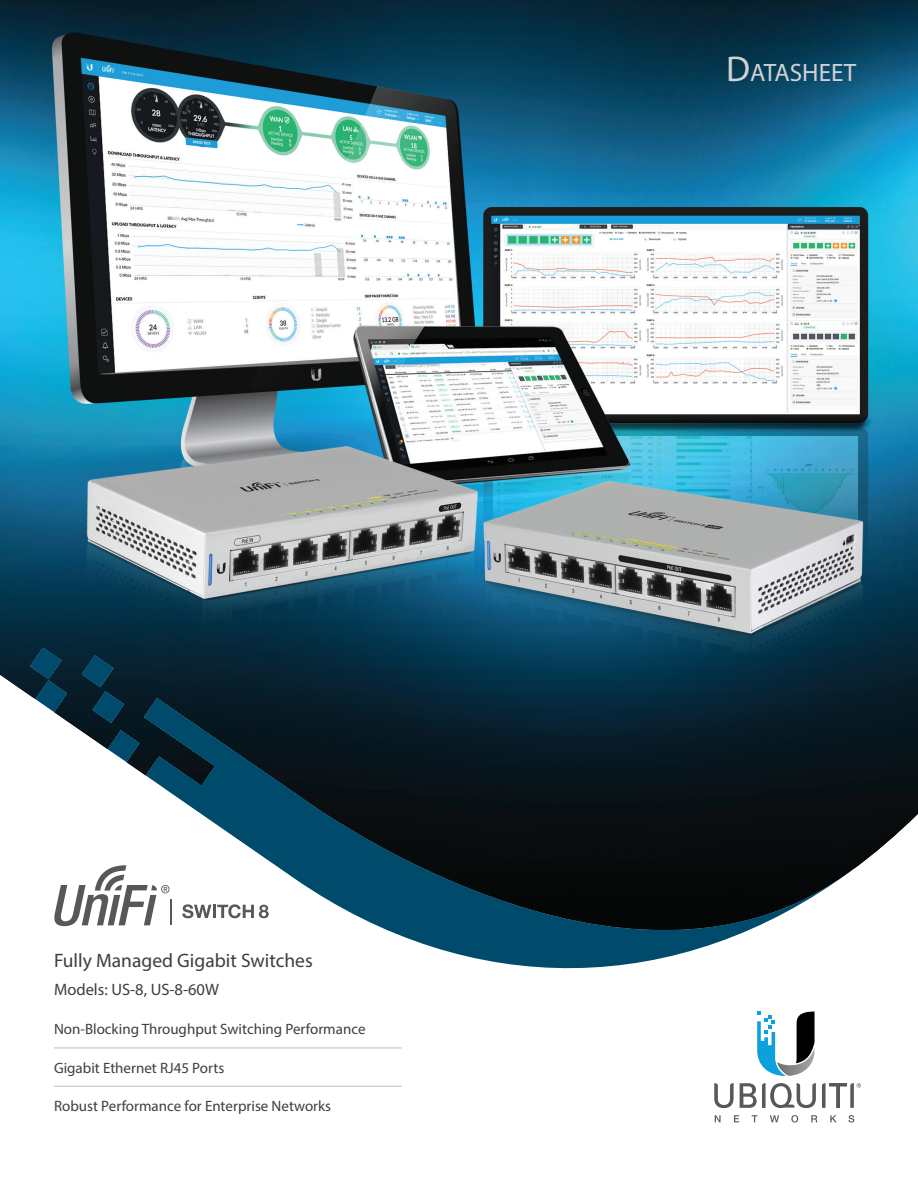
<style>
.page{position:relative;width:918px;height:1188px;background:#fff}
.page>*{position:absolute;margin:0;border:0;box-sizing:border-box;transform-origin:0 0}
.t1{font:25.2px "Myriad Pro";color:#d1d2d4}
.t2{font:19.5px "Myriad Pro";color:#3e3e3f}
.t3{font:16.5px "Myriad Pro";color:#3e3e3f}
.t4{font:15px "Myriad Pro";color:#3e3e3f}
.s1{font-size:36px}
</style>
<div class="page">
<img style="left:0;top:0;width:918px;height:927px">
<svg style="left:54px;top:865px;width:90px;height:61px"></svg>
<hr style="left:54px;top:1048px;width:348px;height:1px;background:#bcbdc0">
<hr style="left:54px;top:1086px;width:348px;height:1px;background:#bcbdc0">
<svg style="left:81px;top:655px;width:43px;height:68px;background:#052e42"></svg>
<svg style="left:108px;top:730px;width:32px;height:32px"></svg>
<svg style="left:144px;top:698px;width:711px;height:271px"></svg>
<svg style="left:30px;top:647px;width:37px;height:65px;background:#19465b"></svg>
<svg style="left:757px;top:1011px;width:58px;height:65px"></svg>
<svg style="left:714px;top:1083px;width:20px;height:25px"></svg>
<svg style="left:740px;top:1083px;width:76px;height:25px"></svg>
<svg style="left:715px;top:1115px;width:6px;height:7px"></svg>
<svg style="left:734px;top:1115px;width:5px;height:7px"></svg>
<svg style="left:752px;top:1115px;width:5px;height:7px"></svg>
<svg style="left:770px;top:1115px;width:9px;height:7px"></svg>
<svg style="left:791px;top:1115px;width:7px;height:8px"></svg>
<svg style="left:811px;top:1115px;width:6px;height:7px"></svg>
<svg style="left:830px;top:1115px;width:6px;height:7px"></svg>
<svg style="left:848px;top:1115px;width:6px;height:8px"></svg>
<svg style="left:822px;top:1083px;width:39px;height:25px"></svg>
<h2 class="t2" style="left:54px;top:948px;width:260px">Fully Managed Gigabit Switches</h2>
<p class="t3" style="left:54px;top:979px;width:167px">Models: US-8, US-8-60W</p>
<p class="t4" style="left:54px;top:1020px;width:313px">Non-Blocking Throughput Switching Performance</p>
<p class="t4" style="left:54px;top:1058px;width:172px">Gigabit Ethernet RJ45 Ports</p>
<p class="t4" style="left:54px;top:1097px;width:279px">Robust Performance for Enterprise Networks</p>
<h1 class="t1" style="left:726px;top:57px;width:132px"><span class="s1">D</span>ATASHEET</h1>
</div>
